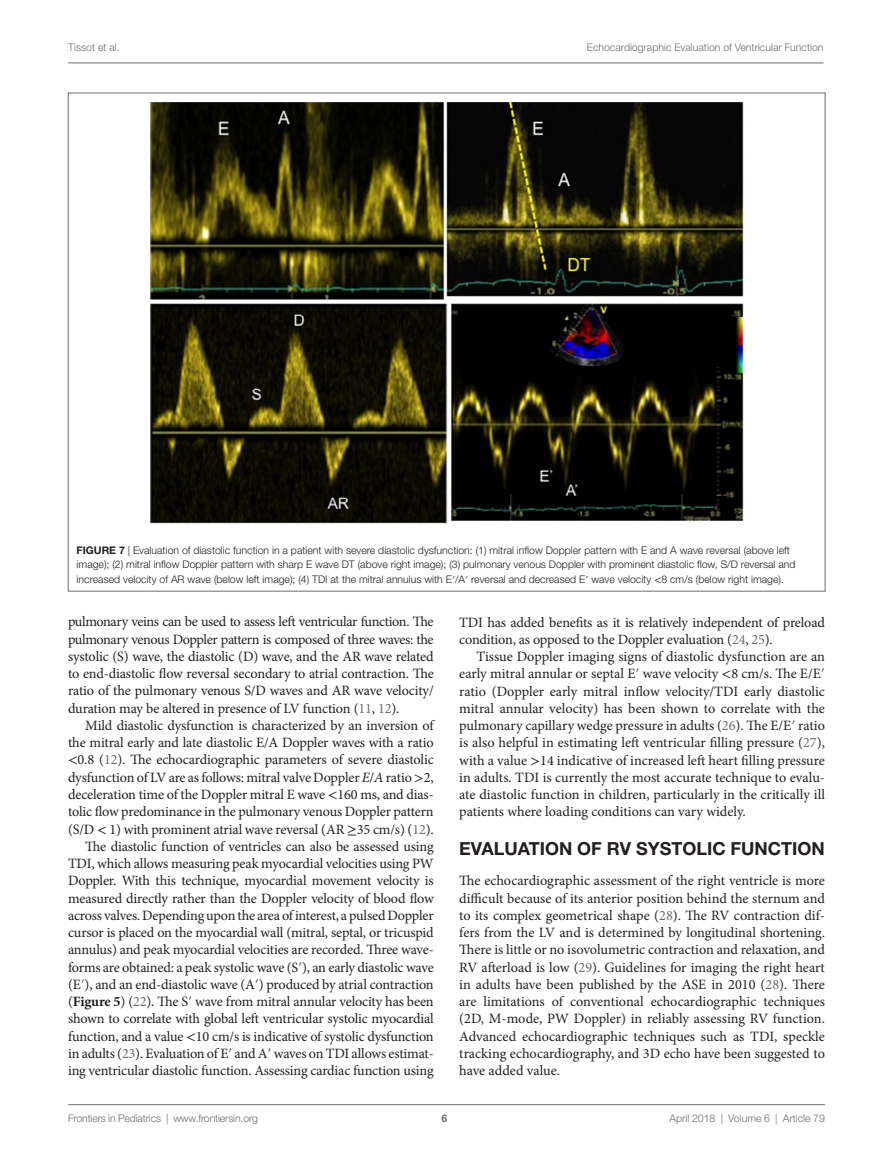
<style>
.page{position:relative;width:893px;height:1170px;background:#fff}
.page>*{position:absolute;margin:0;border:0;box-sizing:border-box;transform-origin:0 0}
.t1{font:700 18px "Helvetica Neue LT Std";color:#231f20}
.t2{font:14.25px/17.2px "Minion Pro";letter-spacing:-.015em;color:#231f20;text-align:justify}
.t3{font:300 10.5px/14.2px "Helvetica Neue LT Std";color:#231f20}
.t4{font:300 10.5px "Helvetica Neue LT Std";color:#6c6d70}
.t5{font:700 10.5px "Helvetica Neue LT Std";color:#6c6d70}
.s1{font-weight:700}
.s2{font-family:"STIX General";font-weight:400}
.s3{color:#6c6d70}
.s4{font-family:"STIX General"}
.s5{font-style:italic}
</style>
<div class="page">
<img style="left:149px;top:102px;width:595px;height:422px">
<hr style="left:68px;top:63px;width:756px;height:1px;background:#6c6d70">
<hr style="left:68px;top:1104px;width:757px;height:1px;background:#6c6d70">
<p class="t4" style="left:68px;top:41px;width:53px">Tissot et al.</p>
<p class="t4" style="left:587px;top:41px;width:238px">Echocardiographic Evaluation of Ventricular Function</p>
<p class="t3" style="left:77px;top:543px;width:720px"><span class="s1">FIGUR E 7</span> | Evaluation of diastolic function in a patient with severe diastolic dysfunction: (1) mitral inflow Doppler pattern with E and A wave reversal (above left image); (2) mitral inflow Doppler pattern with sharp E wave DT (above right image); (3) pulmonary venous Doppler with prominent diastolic flow, S/D reversal and increased velocity of AR wave (below left image); (4) TDI at the mitral annulus with E<span class="s2">′</span>/A<span class="s2">′</span> reversal and decreased E<span class="s2">′</span> wave velocity <span class="s2">&lt;</span>8 cm/s (below right image).</p>
<p class="t2" style="left:68px;top:613px;width:367px">pulmonary veins can be used to assess left ventricular function. The pulmonary venous Doppler pattern is composed of three waves: the systolic (S) wave, the diastolic (D) wave, and the AR wave related to end-diastolic flow reversal secondary to atrial contraction. The ratio of the pulmonary venous S/D waves and AR wave velocity/ duration may be altered in presence of LV function (<span class="s3">11</span>, <span class="s3">12</span>).</p>
<p class="t2" style="left:68px;top:716px;width:367px;text-align:right">Mild diastolic dysfunction is characterized by an inversion of the mitral early and late diastolic E/A Doppler waves with a ratio <span class="s4">&lt;</span>0.8 (<span class="s3">12</span>). The echocardiographic parameters of severe diastolic dysfunction of LV are as follows: mitral valve Doppler <span class="s5">E</span>/<span class="s5">A</span> ratio <span class="s4">&gt;</span>2, deceleration time of the Doppler mitral E wave <span class="s4">&lt;</span>160 ms, and dias&shy;tolic flow predominance in the pulmonary venous Doppler pattern (S/D <span class="s4">&lt;</span> 1) with prominent atrial wave reversal (AR <span class="s4">≥</span>35 cm/s) (<span class="s3">12</span>).<br>The diastolic function of ventricles can also be assessed using TDI, which allows measuring peak myocardial velocities using PW Doppler. With this technique, myocardial movement velocity is measured directly rather than the Doppler velocity of blood flow across valves. Depending upon the area of interest, a pulsed Doppler cursor is placed on the myocardial wall (mitral, septal, or tricuspid annulus) and peak myocardial velocities are recorded. Three wave&shy;forms are obtained: a peak systolic wave (S<span class="s4">′</span>), an early diastolic wave (E<span class="s4">′</span>), and an end-diastolic wave (A<span class="s4">′</span>) produced by atrial contraction (<span class="s1">Figure 5</span>) (<span class="s3">22</span>). The S<span class="s4">′</span> wave from mitral annular velocity has been shown to correlate with global left ventricular systolic myocardial function, and a value <span class="s4">&lt;</span>10 cm/s is indicative of systolic dysfunction in adults (<span class="s3">23</span>). Evaluation of E<span class="s4">′</span> and A<span class="s4">′</span> waves on TDI allows estimat&shy;ing ventricular diastolic function. Assessing cardiac function using</p>
<p class="t2" style="left:459px;top:613px;width:367px">TDI has added benefits as it is relatively independent of preload condition, as opposed to the Doppler evaluation (<span class="s3">24</span>, <span class="s3">25</span>).</p>
<p class="t2" style="left:459px;top:648px;width:367px;text-indent:17px">Tissue Doppler imaging signs of diastolic dysfunction are an early mitral annular or septal E<span class="s4">′</span> wave velocity <span class="s4">&lt;</span>8 cm/s. The E/E<span class="s4">′ </span>ratio (Doppler early mitral inflow velocity/TDI early diastolic mitral annular velocity) has been shown to correlate with the pulmonary capillary wedge pressure in adults (<span class="s3">26</span>). The E/E<span class="s4">′</span> ratio is also helpful in estimating left ventricular filling pressure (<span class="s3">27</span>), with a value <span class="s4">&gt;</span>14 indicative of increased left heart filling pressure in adults. TDI is currently the most accurate technique to evalu&shy;ate diastolic function in children, particularly in the critically ill patients where loading conditions can vary widely.</p>
<p class="t1" style="left:459px;top:837px;width:367px">EVALUATION OF RV SYSTOLIC FUNCTION</p>
<p class="t2" style="left:459px;top:872px;width:367px">The echocardiographic assessment of the right ventricle is more difficult because of its anterior position behind the sternum and to its complex geometrical shape (<span class="s3">28</span>). The RV contraction dif&shy;fers from the LV and is determined by longitudinal shortening.<br>There is little or no isovolumetric contraction and relaxation, and RV afterload is low (<span class="s3">29</span>). Guidelines for imaging the right heart in adults have been published by the ASE in 2010 (<span class="s3">28</span>). There are limitations of conventional echocardiographic techniques (2D, M-mode, PW Doppler) in reliably assessing RV function.<br>Advanced echocardiographic techniques such as TDI, speckle tracking echocardiography, and 3D echo have been suggested to have added value.</p>
<p class="t4" style="left:68px;top:1111px;width:191px">Frontiers in Pediatrics | www.frontiersin.org</p>
<p class="t4" style="left:670px;top:1111px;width:157px">April 2018 | Volume 6 | Article 79</p>
<p class="t5" style="left:441px;top:1111px;width:7px">6</p>
</div>
